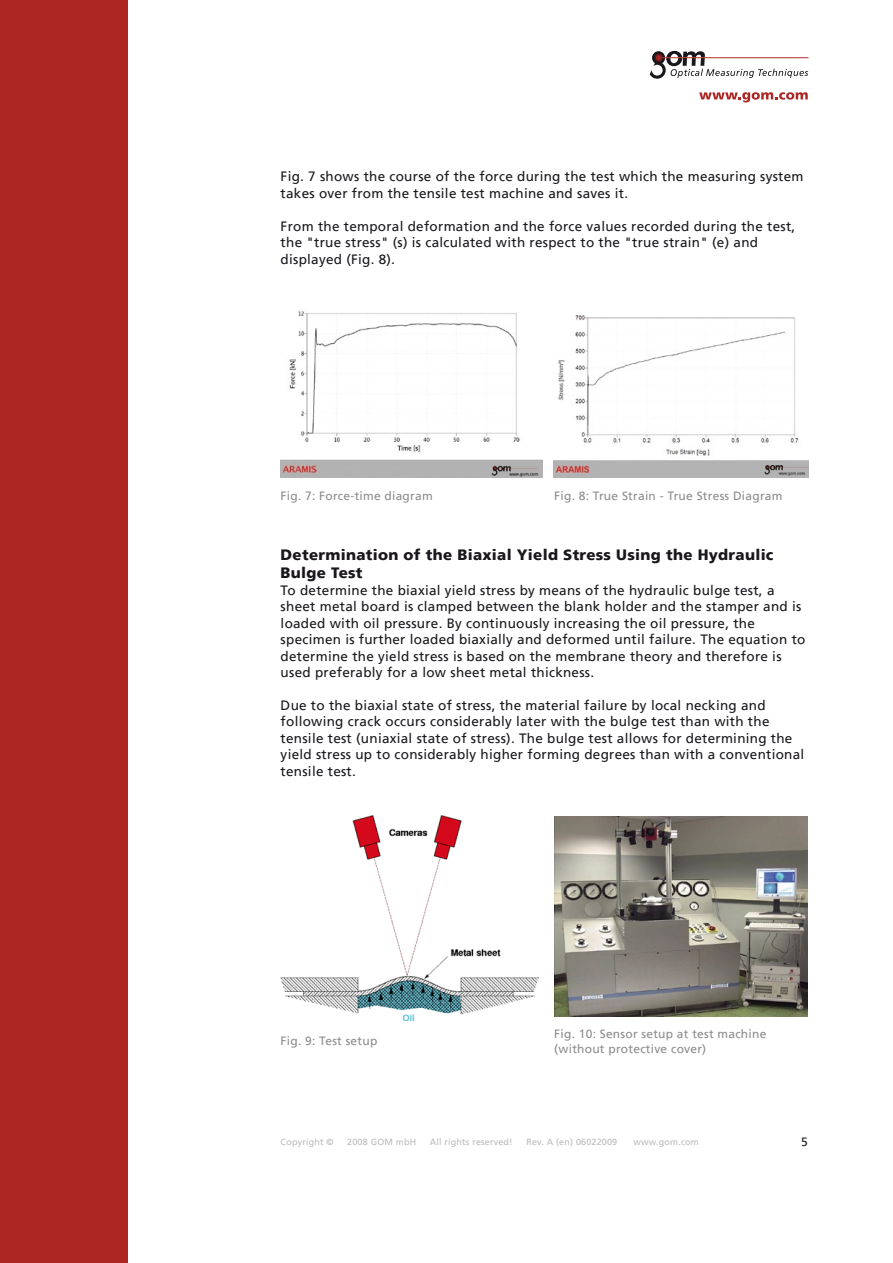
<style>
.page{position:relative;width:893px;height:1263px;background:#fff}
.page>*{position:absolute;margin:0;border:0;box-sizing:border-box;transform-origin:0 0}
.t1{font:900 15px/18px "Frutiger LT";letter-spacing:.02em;color:#1a171c}
.t2{font:13.5px/16.5px "Frutiger LT";letter-spacing:.02em;color:#1a171c}
.t3{font:12px/15px "Frutiger LT";letter-spacing:.02em;color:#8d8b8d}
.t4{font:12px "Frutiger LT";color:#1a171c}
.t5{font:9px "Frutiger LT";letter-spacing:.02em;color:#bababb}
</style>
<div class="page">
<div style="left:0;top:0;width:128px;height:1263px;background:#ad2624"></div>
<svg style="left:699px;top:92px;width:109px;height:10px"></svg>
<svg style="left:650px;top:50px;width:158px;height:29px"></svg>
<img style="left:281px;top:311px;width:261px;height:167px">
<img style="left:554px;top:315px;width:255px;height:163px">
<img style="left:281px;top:816px;width:257px;height:204px">
<img style="left:554px;top:816px;width:254px;height:201px">
<p class="t2" style="left:281px;top:169px;width:524px">Fig. 7 shows the course of the force during the test which the measuring system takes over from the tensile test machine and saves it.</p>
<p class="t2" style="left:281px;top:218px;width:516px">From the temporal deformation and the force values recorded during the test, the "true stress" (s) is calculated with respect to the "true strain" (e) and displayed (Fig. 8).</p>
<p class="t3" style="left:281px;top:489px;width:154px">Fig. 7: Force-time diagram</p>
<p class="t3" style="left:554px;top:489px;width:230px">Fig. 8: True Strain - True Stress Diagram</p>
<p class="t1" style="left:281px;top:546px;width:494px">Determination of the Biaxial Yield Stress Using the Hydraulic<br>Bulge Test</p>
<p class="t2" style="left:281px;top:582px;width:526px">To determine the biaxial yield stress by means of the hydraulic bulge test, a sheet metal board is clamped between the blank holder and the stamper and is loaded with oil pressure. By continuously increasing the oil pressure, the specimen is further loaded biaxially and deformed until failure. The equation to determine the yield stress is based on the membrane theory and therefore is used preferably for a low sheet metal thickness.</p>
<p class="t2" style="left:281px;top:697px;width:525px">Due to the biaxial state of stress, the material failure by local necking and following crack occurs considerably later with the bulge test than with the tensile test (uniaxial state of stress). The bulge test allows for determining the yield stress up to considerably higher forming degrees than with a conventional tensile test.</p>
<p class="t3" style="left:281px;top:1033px;width:98px">Fig. 9: Test setup</p>
<p class="t3" style="left:554px;top:1027px;width:214px">Fig. 10: Sensor setup at test machine (without protective cover)</p>
<p class="t5" style="left:281px;top:1137px;width:55px">Copyright ©</p>
<p class="t5" style="left:347px;top:1137px;width:70px">2008 GOM mbH</p>
<p class="t5" style="left:430px;top:1137px;width:84px">All rights reserved!</p>
<p class="t5" style="left:526px;top:1137px;width:92px">Rev. A (en) 06022009</p>
<p class="t5" style="left:634px;top:1137px;width:67px">www.gom.com</p>
<p class="t4" style="left:801px;top:1134px;width:8px">5</p>
</div>
